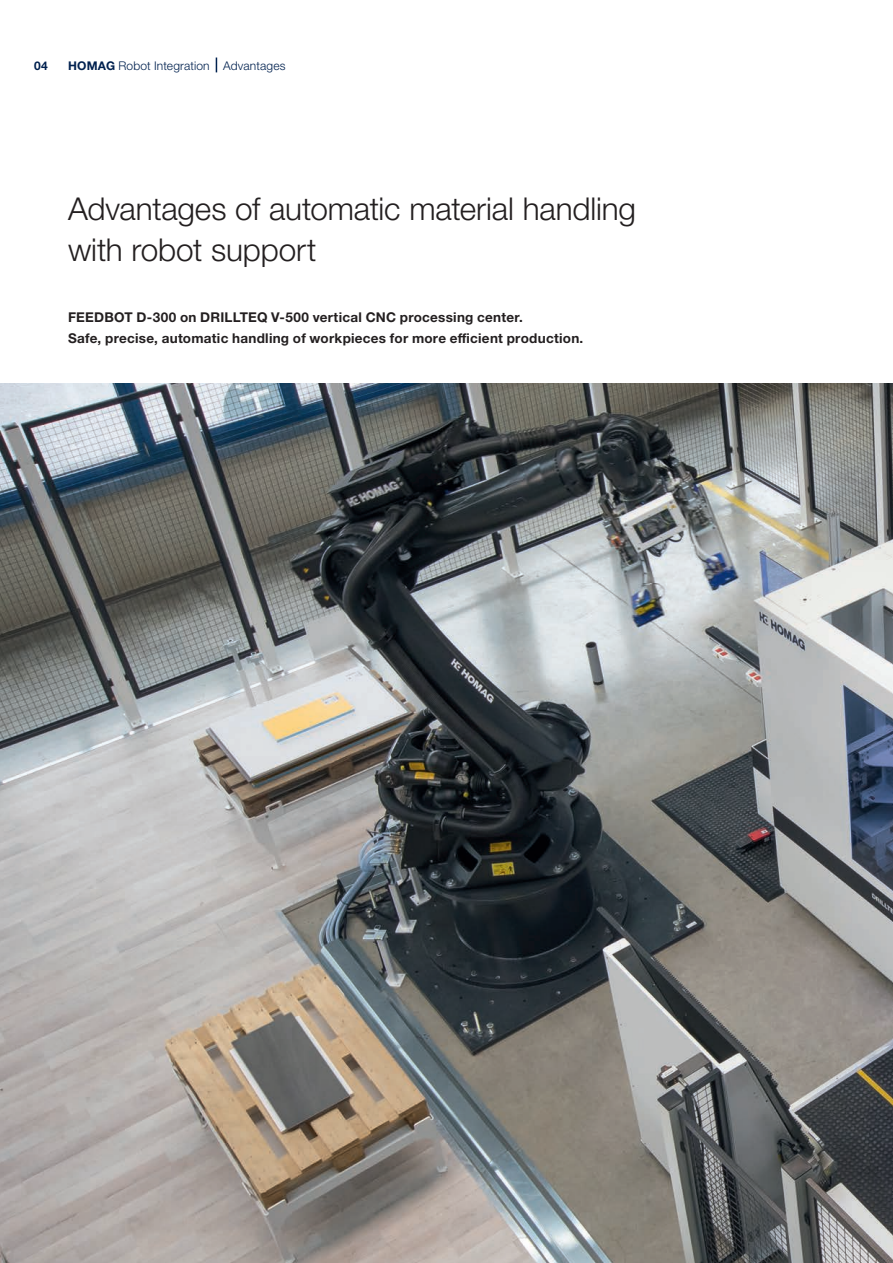
<style>
.page{position:relative;width:893px;height:1263px;background:#fff}
.page>*{position:absolute;margin:0;border:0;box-sizing:border-box;transform-origin:0 0}
.t1{font:300 31.5px/40.8px "Helvetica Neue LTW1 G";letter-spacing:-.005em;color:#231f20}
.t2{font:700 13.5px/20.4px "Helvetica Neue LTW1 G";letter-spacing:.02em;color:#231f20}
.t3{font:300 12px "Helvetica Neue LTW1 G";letter-spacing:.01em;color:#00214f}
.t4{font:700 12px "Helvetica Neue LTW1 G";color:#00214f}
.s1{font-weight:700}
</style>
<div class="page">
<img style="left:0;top:383px;width:893px;height:880px">
<svg style="left:216px;top:58px;width:1px;height:14px"></svg>
<p class="t4" style="left:34px;top:58px;width:15px">04</p>
<p class="t3" style="left:68px;top:58px;width:219px"><span class="s1">HOMAG</span> Robot Integration Advantages</p>
<h1 class="t1" style="left:68px;top:188px;width:569px">Advantages of automatic material handling with robot support</h1>
<p class="t2" style="left:68px;top:307px;width:517px">FEEDBOT D-300 on DRILLTEQ V-500 vertical CNC processing center.<br>Safe, precise, automatic handling of workpieces for more efficient production.</p>
</div>
